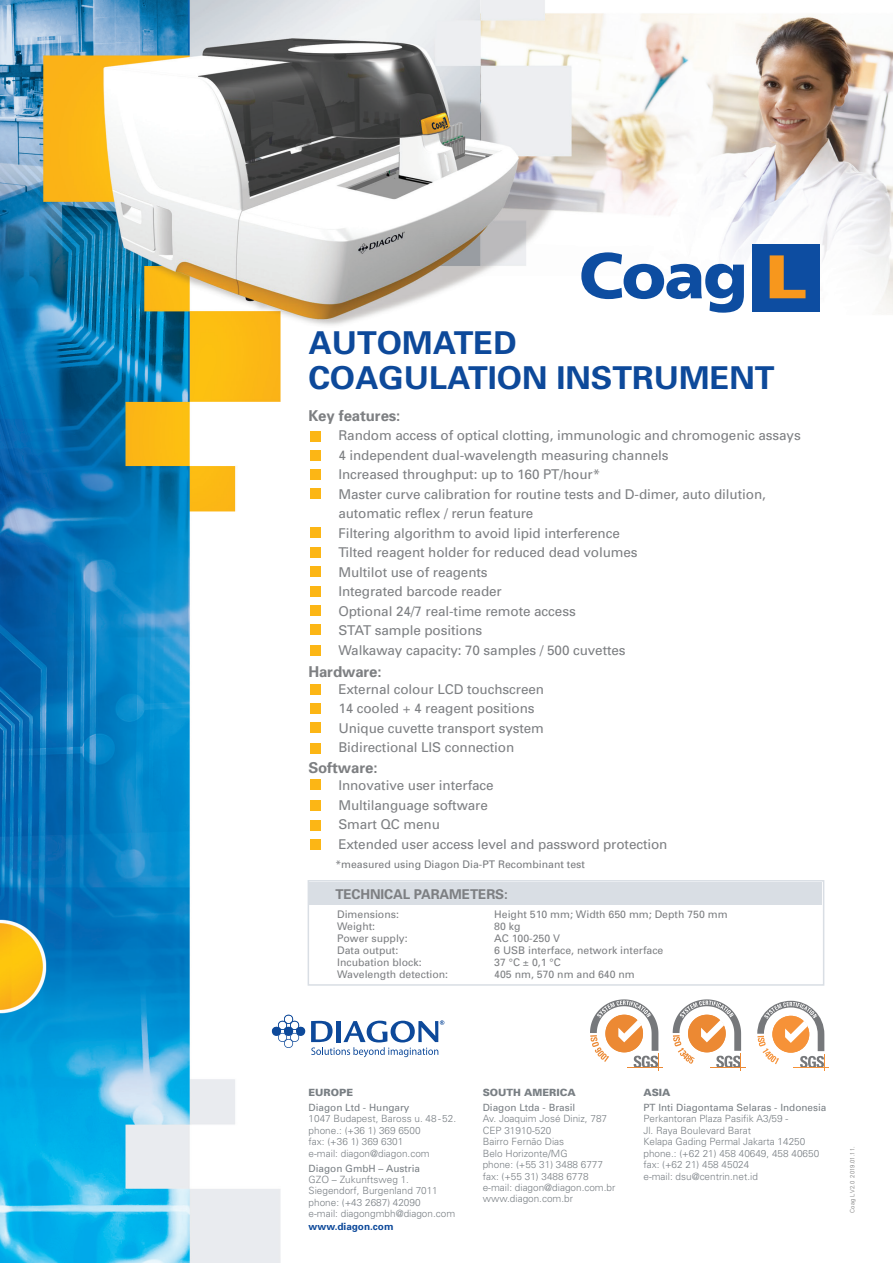
<style>
.page{position:relative;width:893px;height:1263px;background:#fff}
.page>*{position:absolute;margin:0;border:0;box-sizing:border-box;transform-origin:0 0}
.t1{font:700 31.5px/34.5px "H Univers";color:#0d499a}
.t2{font:700 15px "H Univers";letter-spacing:-.005em;color:#7d7f82}
.t3{font:13.5px/19.5px "H Univers";letter-spacing:-.005em;color:#7d7f82}
.t4{font:700 13.5px "H Univers";letter-spacing:-.005em;color:#7d7f82}
.t5{font:10.5px "H Univers";color:#7d7f82}
.t6{font:10.5px "H Univers";color:#787a7d}
.t7{font:300 10.05px/11.4px "H Univers";color:#797f84}
.t8{font:10.05px/15px "H Univers";color:#797f84}
.t9{font:700 10.05px "H Univers";color:#0d499a}
.t10{font:300 6px "H Univers";color:#707070}
.s1{font-weight:900}
.s2{font-weight:400}
</style>
<div class="page">
<img style="left:0;top:0;width:893px;height:1263px">
<svg style="left:307px;top:879px;width:518px;height:107px"></svg>
<div style="left:309px;top:882px;width:513px;height:22px;background:#d9dee4"></div>
<div style="left:311px;top:469px;width:10px;height:11px;background:#fcb615"></div>
<div style="left:311px;top:450px;width:10px;height:11px;background:#fcb615"></div>
<div style="left:311px;top:432px;width:10px;height:10px;background:#fcb615"></div>
<div style="left:311px;top:488px;width:10px;height:11px;background:#fcb615"></div>
<div style="left:311px;top:527px;width:10px;height:11px;background:#fcb615"></div>
<div style="left:311px;top:547px;width:10px;height:11px;background:#fcb615"></div>
<div style="left:311px;top:605px;width:10px;height:11px;background:#fcb615"></div>
<div style="left:311px;top:625px;width:10px;height:10px;background:#fcb615"></div>
<div style="left:311px;top:645px;width:10px;height:10px;background:#fcb615"></div>
<div style="left:311px;top:703px;width:10px;height:10px;background:#fcb615"></div>
<div style="left:311px;top:722px;width:10px;height:11px;background:#fcb615"></div>
<div style="left:311px;top:743px;width:10px;height:10px;background:#fcb615"></div>
<div style="left:311px;top:566px;width:10px;height:10px;background:#fcb615"></div>
<div style="left:311px;top:586px;width:10px;height:11px;background:#fcb615"></div>
<div style="left:311px;top:684px;width:10px;height:10px;background:#fcb615"></div>
<div style="left:311px;top:780px;width:10px;height:10px;background:#fcb615"></div>
<div style="left:311px;top:800px;width:10px;height:11px;background:#fcb615"></div>
<div style="left:311px;top:820px;width:10px;height:10px;background:#fcb615"></div>
<div style="left:311px;top:840px;width:10px;height:10px;background:#fcb615"></div>
<div style="left:752px;top:244px;width:67px;height:67px;background:#0d4da1"></div>
<svg style="left:581px;top:252px;width:163px;height:61px"></svg>
<svg style="left:770px;top:255px;width:35px;height:43px"></svg>
<div style="left:588px;top:998px;width:76px;height:75px;background:#fff"></div>
<hr style="left:627px;top:1068px;width:36px;height:1px;background:#ec8933">
<svg style="left:590px;top:999px;width:69px;height:71px"></svg>
<div style="left:671px;top:998px;width:76px;height:75px;background:#fff"></div>
<hr style="left:710px;top:1068px;width:35px;height:1px;background:#ec8933">
<svg style="left:672px;top:999px;width:70px;height:71px"></svg>
<div style="left:755px;top:999px;width:75px;height:74px;background:#fff"></div>
<hr style="left:793px;top:1068px;width:36px;height:1px;background:#f69238">
<svg style="left:757px;top:1001px;width:68px;height:69px"></svg>
<svg style="left:271px;top:1014px;width:173px;height:43px"></svg>
<p class="t1" style="left:308px;top:325px;width:468px">AUTOMATED<br>COAGULATION INSTRUMENT</p>
<p class="t2" style="left:308px;top:406px;width:94px">Key features:</p>
<p class="t3" style="left:338px;top:425px;width:464px">Random access of optical clotting, immunologic and chromogenic assays 4 independent dual-wavelength measuring channels<br>Increased throughput: up to 160 PT/hour*<br>Master curve calibration for routine tests and D-dimer, auto dilution, automatic reflex / rerun feature<br>Filtering algorithm to avoid lipid interference<br>Tilted reagent holder for reduced dead volumes<br>Multilot use of reagents<br>Integrated barcode reader<br>Optional 24/7 real-time remote access<br>STAT sample positions<br>Walkaway capacity: 70 samples / 500 cuvettes</p>
<p class="t3" style="left:338px;top:679px;width:207px">External colour LCD touchscreen<br>14 cooled + 4 reagent positions<br>Unique cuvette transport system<br>Bidirectional LIS connection</p>
<p class="t2" style="left:308px;top:662px;width:75px">Hardware:</p>
<p class="t2" style="left:308px;top:758px;width:71px">Software:</p>
<p class="t3" style="left:338px;top:775px;width:331px">Innovative user interface<br>Multilanguage software<br>Smart QC menu<br>Extended user access level and password protection</p>
<p class="t6" style="left:335px;top:858px;width:251px">*measured using Diagon Dia-PT Recombinant test</p>
<p class="t3" style="left:337px;top:884px;width:176px">TECHNICAL PARAMETERS:</p>
<p class="t5" style="left:337px;top:908px;width:63px">Dimensions:</p>
<p class="t5" style="left:494px;top:908px;width:235px">Height 510 mm; Width 650 mm; Depth 750 mm</p>
<p class="t5" style="left:337px;top:920px;width:40px">Weight:</p>
<p class="t5" style="left:494px;top:920px;width:28px">80 kg</p>
<p class="t5" style="left:337px;top:932px;width:72px">Power supply:</p>
<p class="t5" style="left:494px;top:932px;width:67px">AC 100-250 V</p>
<p class="t5" style="left:337px;top:944px;width:63px">Data output:</p>
<p class="t5" style="left:494px;top:944px;width:171px">6 USB interface, network interface</p>
<p class="t5" style="left:337px;top:956px;width:86px">Incubation block:</p>
<p class="t5" style="left:494px;top:956px;width:68px">37 °C ± 0,1 °C</p>
<p class="t5" style="left:337px;top:968px;width:113px">Wavelength detection:</p>
<p class="t5" style="left:494px;top:968px;width:142px">405 nm, 570 nm and 640 nm</p>
<p class="t4" style="left:335px;top:885px;width:174px">TECHNICAL PARAMETERS:</p>
<p class="t8" style="left:309px;top:1085px;width:102px"><span class="s1">EUROPE<br></span>Diagon Ltd - Hungary</p>
<p class="t7" style="left:309px;top:1113px;width:149px">1047 Budapest, Baross u. 48- 52. phone.: (+36 1) 369 6500<br>fax: (+36 1) 369 6301<br>e-mail: diagon@diagon.com</p>
<p class="t7" style="left:309px;top:1162px;width:148px"><span class="s2">Diagon GmbH – Austria<br></span>GZO – Zukunftsweg 1.<br>Siegendorf, Burgenland 7011 phone: (+43 2687) 42090<br>e-mail: diagongmbh@diagon.com</p>
<p class="t9" style="left:309px;top:1220px;width:86px">www.diagon.com</p>
<p class="t8" style="left:483px;top:1085px;width:95px"><span class="s1">SOUTH AMERICA<br></span>Diagon Ltda - Brasil</p>
<p class="t7" style="left:483px;top:1113px;width:134px">Av. Joaquim José Diniz, 787<br>CEP 31910-520<br>Bairro Fernão Dias<br>Belo Horizonte/MG<br>phone: (+55 31) 3488 6777 fax: (+55 31) 3488 6778 e-mail: diagon@diagon.com.br www.diagon.com.br</p>
<p class="t8" style="left:643px;top:1085px;width:184px"><span class="s1">ASIA<br></span>PT Inti Diagontama Selaras - Indonesia</p>
<p class="t7" style="left:643px;top:1113px;width:177px">Perkantoran Plaza Pasifik A3/59 -<br>Jl. Raya Boulevard Barat<br>Kelapa Gading Permal Jakarta 14250 phone.: (+62 21) 458 40649, 458 40650 fax: (+62 21) 458 45024<br>e-mail: dsu@centrin.net.id</p>
<p class="t10" style="left:849px;top:1212px;width:68px;rotate:-90deg">Coag L V2.0 2019.01.11.</p>
</div>
